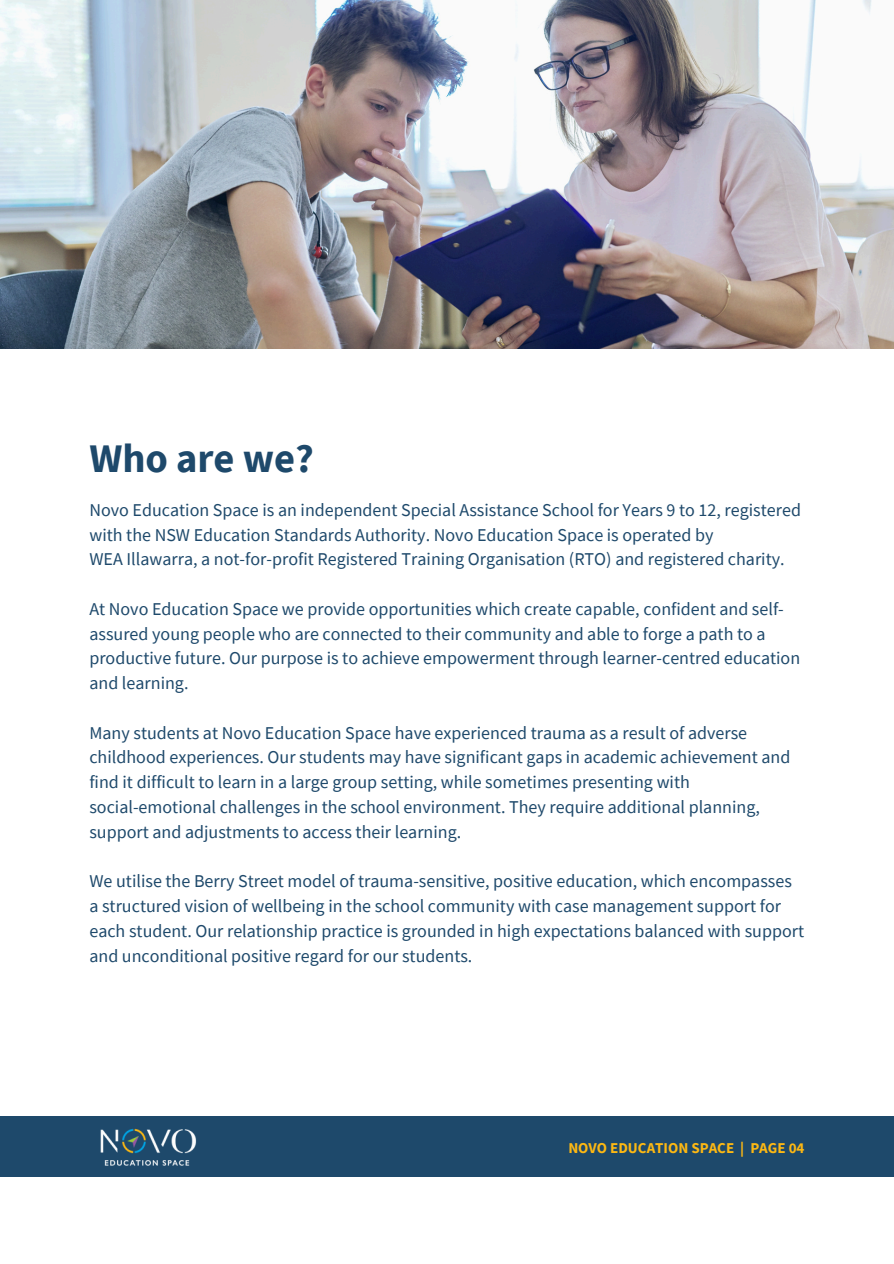
<style>
.page{position:relative;width:894px;height:1264px;background:#fff}
.page>*{position:absolute;margin:0;border:0;box-sizing:border-box;transform-origin:0 0}
.t1{font:700 40.5px "Source Sans Pro";color:#1e496b}
.t2{font:18px/24.8px "Source Sans Pro";color:#1e496b}
.t3{font:700 15px "Source Sans Pro";color:#fdb813}
</style>
<div class="page">
<img style="left:0;top:0;width:893px;height:348px">
<div style="left:0;top:1116px;width:893px;height:60px;background:#1e496b"></div>
<img style="left:100px;top:1128px;width:97px;height:38px">
<p class="t1" style="left:89px;top:432px;width:226px">Who are we?</p>
<h2 class="t2" style="left:89px;top:497px;width:713px">Novo Education Space is an independent Special Assistance School for Years 9 to 12, registered with the NSW Education Standards Authority. Novo Education Space is operated by<br>WEA Illawarra, a not-for-profit Registered Training Organisation (RTO) and registered charity.</h2>
<h2 class="t2" style="left:89px;top:596px;width:712px">At Novo Education Space we provide opportunities which create capable, confident and self&shy;assured young people who are connected to their community and able to forge a path to a productive future. Our purpose is to achieve empowerment through learner-centred education and learning.</h2>
<h2 class="t2" style="left:89px;top:720px;width:702px">Many students at Novo Education Space have experienced trauma as a result of adverse childhood experiences. Our students may have significant gaps in academic achievement and find it difficult to learn in a large group setting, while sometimes presenting with social-emotional challenges in the school environment. They require additional planning, support and adjustments to access their learning.</h2>
<h2 class="t2" style="left:89px;top:868px;width:716px">We utilise the Berry Street model of trauma-sensitive, positive education, which encompasses a structured vision of wellbeing in the school community with case management support for each student. Our relationship practice is grounded in high expectations balanced with support and unconditional positive regard for our students.</h2>
<h1 class="t3" style="left:568px;top:1138px;width:238px">NOVO EDUCATION SPACE | PAGE 04</h1>
</div>
